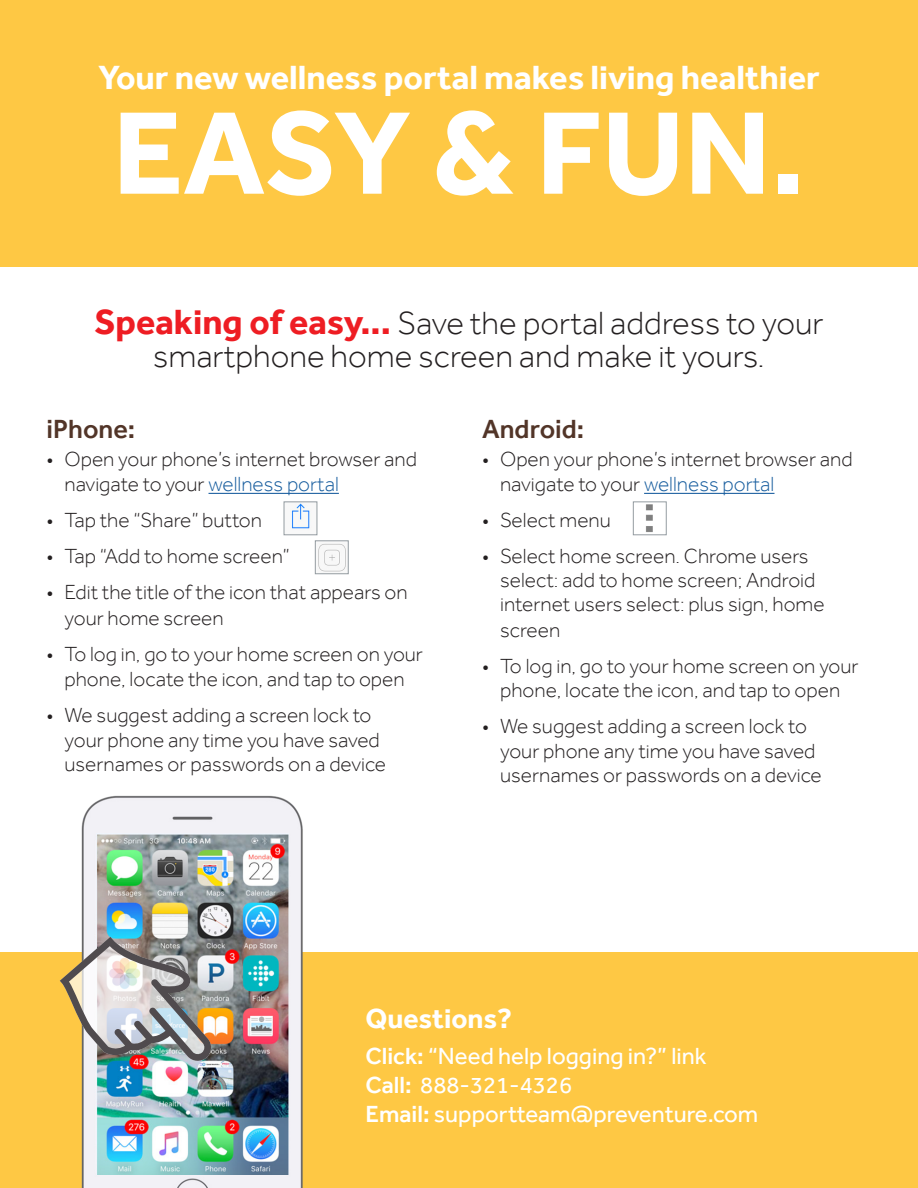
<style>
.page{position:relative;width:918px;height:1188px;background:#fff}
.page>*{position:absolute;margin:0;border:0;box-sizing:border-box;transform-origin:0 0}
.t1{font:700 121.5px "Effra";color:#fff}
.t2{font:700 34.5px "Effra";color:#fff}
.Question{font:300 33px/33px "Effra";color:#231f20;text-align:center}
.t3{font:700 28.5px "Effra";color:#fff}
.Question-2{font:500 27px "Effra";color:#523528}
.t4{font:24px/28.8px "Effra";color:#fff}
.t5{font:300 21px/25.2px "Effra";color:#231f20}
.s1{font-weight:700;font-size:36px;color:#ee1d23}
.s2{color:#175d9e}
.s3{font-weight:500}
</style>
<div class="page">
<div style="left:0;top:0;width:918px;height:266px;background:#fec844"></div>
<div style="left:0;top:952px;width:918px;height:236px;background:#fec844"></div>
<hr style="left:644px;top:493px;width:131px;height:1px;background:#175d9e">
<hr style="left:209px;top:493px;width:130px;height:1px;background:#175d9e">
<img style="left:81px;top:795px;width:222px;height:393px">
<img style="left:97px;top:834px;width:192px;height:341px">
<img style="left:60px;top:937px;width:153px;height:125px">
<img style="left:290px;top:504px;width:21px;height:26px">
<div style="left:284px;top:502px;width:33px;height:33px;border:1px solid #949ca1"></div>
<img style="left:318px;top:543px;width:28px;height:29px">
<div style="left:315px;top:540px;width:34px;height:34px;border:1px solid #949ca1"></div>
<img style="left:646px;top:504px;width:7px;height:28px">
<div style="left:633px;top:502px;width:34px;height:33px;border:1px solid #949ca1"></div>
<p class="t2" style="left:98px;top:57px;width:723px">Your new wellness portal makes living healthier</p>
<p class="t1" style="left:113px;top:81px;width:694px">EASY &amp; FUN.</p>
<p class="Question" style="left:94px;top:306px;width:731px"><span class="s1">Speaking of easy...</span> Save the portal address to your smartphone home screen and make it yours.</p>
<p class="Question-2" style="left:46px;top:413px;width:90px">iPhone:</p>
<p class="t5" style="left:64px;top:446px;width:354px;text-indent:-18px">• Open your phone’s internet browser and navigate to your <span class="s2">wellness portal</span></p>
<p class="t5" style="left:46px;top:508px;width:217px">• Tap the “Share” button</p>
<p class="t5" style="left:46px;top:544px;width:245px">• Tap “Add to home screen”</p>
<p class="t5" style="left:64px;top:580px;width:345px;text-indent:-18px">• Edit the title of the icon that appears on your home screen</p>
<p class="t5" style="left:46px;top:641px;width:378px;text-align:center">• To log in, go to your home screen on your phone, locate the icon, and tap to open</p>
<p class="t5" style="left:64px;top:702px;width:323px;line-height:24.6px;text-indent:-18px">• We suggest adding a screen lock to your phone any time you have saved usernames or passwords on a device</p>
<p class="Question-2" style="left:482px;top:413px;width:104px">Android:</p>
<p class="t5" style="left:500px;top:446px;width:354px;text-indent:-18px">• Open your phone’s internet browser and navigate to your <span class="s2">wellness portal</span></p>
<p class="t5" style="left:482px;top:508px;width:130px">• Select menu</p>
<p class="t5" style="left:500px;top:544px;width:326px;line-height:24.5px;text-indent:-18px">• Select home screen. Chrome users select: add to home screen; Android internet users select: plus sign, home screen</p>
<p class="t5" style="left:482px;top:653px;width:378px;line-height:24px;text-align:center">• To log in, go to your home screen on your phone, locate the icon, and tap to open</p>
<p class="t5" style="left:500px;top:713px;width:323px;line-height:24.6px;text-indent:-18px">• We suggest adding a screen lock to your phone any time you have saved usernames or passwords on a device</p>
<p class="t3" style="left:365px;top:1001px;width:148px">Questions?</p>
<p class="t4" style="left:365px;top:1041px;width:343px"><span class="s3">Click:</span> “Need help logging in?” link</p>
<p class="t4" style="left:365px;top:1070px;width:394px"><span class="s3">Call:</span> 888-321-4326<br><span class="s3">Email:</span> supportteam@preventure.com</p>
</div>
